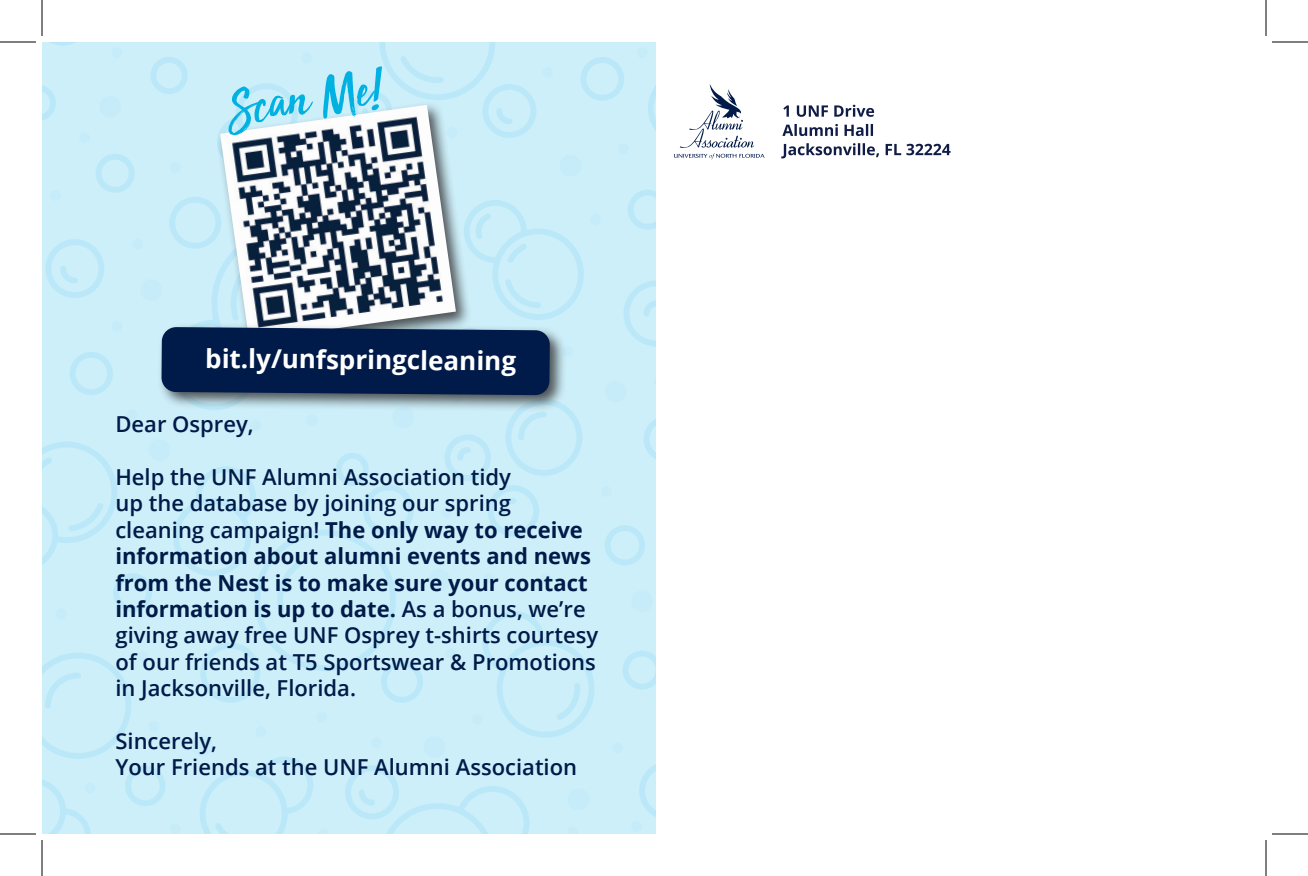
<style>
.page{position:relative;width:1308px;height:876px;background:#fff}
.page>*{position:absolute;margin:0;border:0;box-sizing:border-box;transform-origin:0 0}
.scan_me{font:56px "Sun Valley";color:#00b1e1}
.bitly{font:700 26px "Open Sans";letter-spacing:-.01em;color:#fff}
.body{font:600 22px/26.4px "Open Sans";color:#001b49}
.s1{font-family:"Satisfy"}
.s2{font-weight:700}
</style>
<div class="page">
<div style="left:42px;top:42px;width:614px;height:792px;background:#cdeff9"></div>
<svg style="left:355px;top:42px;width:181px;height:96px"></svg>
<svg style="left:345px;top:765px;width:185px;height:69px"></svg>
<svg style="left:648px;top:85px;width:8px;height:46px"></svg>
<svg style="left:639px;top:764px;width:17px;height:53px"></svg>
<svg style="left:45px;top:239px;width:59px;height:59px"></svg>
<svg style="left:624px;top:281px;width:32px;height:66px"></svg>
<svg style="left:644px;top:419px;width:12px;height:40px"></svg>
<svg style="left:42px;top:653px;width:89px;height:106px"></svg>
<svg style="left:42px;top:780px;width:49px;height:54px"></svg>
<svg style="left:50px;top:42px;width:26px;height:4px"></svg>
<svg style="left:42px;top:86px;width:14px;height:34px"></svg>
<svg style="left:239px;top:83px;width:55px;height:18px"></svg>
<svg style="left:96px;top:154px;width:39px;height:39px"></svg>
<svg style="left:623px;top:651px;width:33px;height:39px"></svg>
<svg style="left:42px;top:442px;width:110px;height:170px"></svg>
<svg style="left:70px;top:352px;width:43px;height:43px"></svg>
<svg style="left:605px;top:525px;width:40px;height:40px"></svg>
<div style="left:631px;top:590px;width:22px;height:22px;background:#c6ecf9;border-radius:50%"></div>
<div style="left:605px;top:381px;width:22px;height:22px;background:#c6ecf9;border-radius:50%"></div>
<div style="left:560px;top:155px;width:21px;height:22px;background:#c6ecf9;border-radius:50%"></div>
<div style="left:99px;top:96px;width:22px;height:22px;background:#c6ecf9;border-radius:50%"></div>
<div style="left:140px;top:279px;width:22px;height:22px;background:#c6ecf9;border-radius:50%"></div>
<div style="left:148px;top:439px;width:22px;height:22px;background:#c6ecf9;border-radius:50%"></div>
<div style="left:191px;top:734px;width:22px;height:22px;background:#c6ecf9;border-radius:50%"></div>
<div style="left:568px;top:789px;width:22px;height:21px;background:#c6ecf9;border-radius:50%"></div>
<div style="left:424px;top:736px;width:21px;height:22px;background:#c6ecf9;border-radius:50%"></div>
<div style="left:601px;top:486px;width:11px;height:11px;background:#c6ecf9;border-radius:50%"></div>
<div style="left:590px;top:214px;width:11px;height:11px;background:#c6ecf9;border-radius:50%"></div>
<div style="left:542px;top:67px;width:11px;height:11px;background:#c6ecf9;border-radius:50%"></div>
<div style="left:532px;top:761px;width:11px;height:11px;background:#c6ecf9;border-radius:50%"></div>
<div style="left:631px;top:821px;width:11px;height:11px;background:#c6ecf9;border-radius:50%"></div>
<div style="left:371px;top:737px;width:11px;height:11px;background:#c6ecf9;border-radius:50%"></div>
<svg style="left:200px;top:757px;width:113px;height:77px"></svg>
<div style="left:612px;top:743px;width:11px;height:11px;background:#c6ecf9;border-radius:50%"></div>
<div style="left:138px;top:651px;width:10px;height:11px;background:#c6ecf9;border-radius:50%"></div>
<div style="left:148px;top:721px;width:11px;height:11px;background:#c6ecf9;border-radius:50%"></div>
<div style="left:170px;top:823px;width:11px;height:11px;background:#c6ecf9;border-radius:50%"></div>
<div style="left:85px;top:783px;width:11px;height:10px;background:#c6ecf9;border-radius:50%"></div>
<div style="left:132px;top:238px;width:11px;height:11px;background:#c6ecf9;border-radius:50%"></div>
<div style="left:111px;top:321px;width:11px;height:11px;background:#c6ecf9;border-radius:50%"></div>
<div style="left:127px;top:409px;width:11px;height:11px;background:#c6ecf9;border-radius:50%"></div>
<div style="left:111px;top:47px;width:11px;height:11px;background:#c6ecf9;border-radius:50%"></div>
<div style="left:50px;top:190px;width:11px;height:11px;background:#c6ecf9;border-radius:50%"></div>
<div style="left:301px;top:53px;width:11px;height:11px;background:#c6ecf9;border-radius:50%"></div>
<div style="left:56px;top:608px;width:11px;height:11px;background:#c6ecf9;border-radius:50%"></div>
<div style="left:127px;top:527px;width:11px;height:11px;background:#c6ecf9;border-radius:50%"></div>
<div style="left:618px;top:143px;width:11px;height:11px;background:#c6ecf9;border-radius:50%"></div>
<div style="left:637px;top:47px;width:11px;height:11px;background:#c6ecf9;border-radius:50%"></div>
<div style="left:170px;top:162px;width:11px;height:11px;background:#c6ecf9;border-radius:50%"></div>
<div style="left:79px;top:132px;width:11px;height:11px;background:#c6ecf9;border-radius:50%"></div>
<svg style="left:628px;top:190px;width:28px;height:40px"></svg>
<svg style="left:581px;top:57px;width:43px;height:44px"></svg>
<svg style="left:125px;top:766px;width:41px;height:40px"></svg>
<svg style="left:151px;top:57px;width:37px;height:37px"></svg>
<svg style="left:781px;top:143px;width:170px;height:15px"></svg>
<svg style="left:782px;top:124px;width:91px;height:12px"></svg>
<svg style="left:783px;top:105px;width:91px;height:12px"></svg>
<svg style="left:680px;top:84px;width:74px;height:64px"></svg>
<svg style="left:674px;top:154px;width:91px;height:5px"></svg>
<div style="left:216px;top:101px;width:257px;height:256px;background:#cdeff9"></div>
<img style="left:220px;top:105px;width:233px;height:92px">
<svg style="left:161px;top:197px;width:434px;height:541px"></svg>
<hr style="left:0;top:42px;width:36px;height:1px;background:#000">
<hr style="left:1272px;top:42px;width:36px;height:1px;background:#000">
<hr style="left:0;top:834px;width:36px;height:1px;background:#000">
<hr style="left:1272px;top:834px;width:36px;height:1px;background:#000">
<hr style="left:42px;top:0;width:1px;height:36px;background:#000">
<hr style="left:42px;top:840px;width:1px;height:36px;background:#000">
<hr style="left:1266px;top:0;width:1px;height:36px;background:#000">
<hr style="left:1266px;top:840px;width:1px;height:36px;background:#000">
<p class="scan_me" style="left:221px;top:62px;width:159px;rotate:-8deg">Scan Me<span class="s1">!</span></p>
<p class="bitly" style="left:205px;top:341px;width:312px">bit.ly/unfspringcleaning</p>
<p class="body" style="left:115px;top:411px;width:140px">Dear Osprey,</p>
<p class="body" style="left:115px;top:463px;width:484px">Help the UNF Alumni Association tidy<br>up the database by joining our spring cleaning campaign! <span class="s2">The only way to receive information about alumni events and news from the Nest is to make sure your contact information is up to date.</span> As a bonus, we’re giving away free UNF Osprey t-shirts courtesy of our friends at T5 Sportswear &amp; Promotions in Jacksonville, Florida.</p>
<p class="body" style="left:115px;top:727px;width:103px">Sincerely,</p>
<p class="body" style="left:115px;top:754px;width:463px">Your Friends at the UNF Alumni Association</p>
</div>
